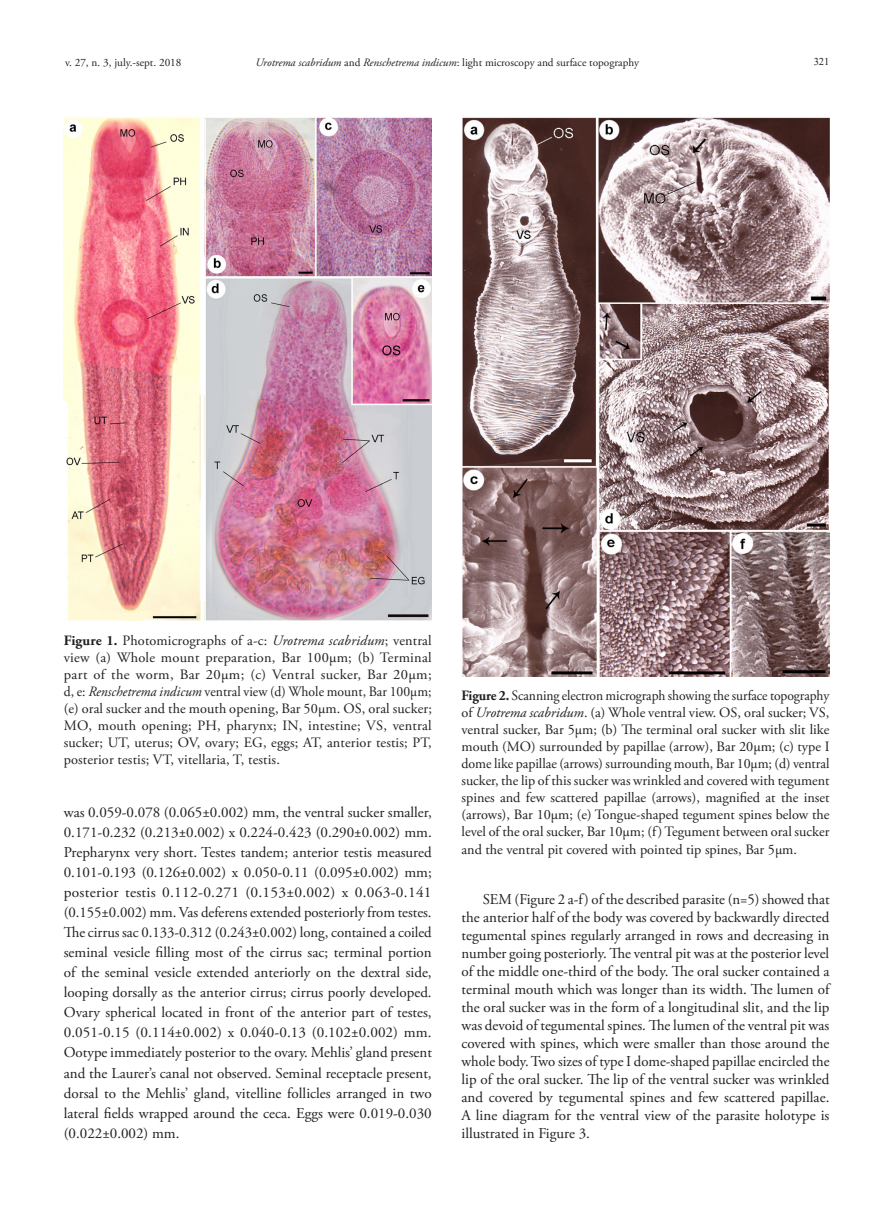
<style>
.page{position:relative;width:872px;height:1212px;background:#fff}
.page>*{position:absolute;margin:0;border:0;box-sizing:border-box;transform-origin:0 0}
.Paragraph{font:15px/20px "Adobe Garamond Pro";color:#231f20;text-align:justify}
.FigureCaption{font:14.25px/17.1px "Adobe Garamond Pro";letter-spacing:.005em;color:#231f20;text-align:justify;scale:.95 1}
.FigureCaption-2{font:14.25px/17.1px "Adobe Garamond Pro";letter-spacing:.005em;color:#231f20;text-align:justify}
.t1{font:11.25px "Adobe Garamond Pro";color:#231f20}
.s1{font-style:italic}
.s2{font-weight:700}
</style>
<div class="page">
<img style="left:64px;top:117px;width:368px;height:504px">
<img style="left:462px;top:117px;width:367px;height:559px">
<p class="t1" style="left:65px;top:56px;width:118px">v. 27, n. 3, july.-sept. 2018</p>
<p class="t1" style="left:255px;top:55px;width:385px"><span class="s1">Urotrema scabridum</span> and <span class="s1">Renschetrema indicum</span>: light microscopy and surface topography</p>
<p class="FigureCaption-2" style="left:64px;top:632px;width:369px"><span class="s2">Figure 1.</span> Photomicrographs of a-c: <span class="s1">Urotrema scabridum</span>; ventral view (a) Whole mount preparation, Bar 100µm; (b) Terminal part of the worm, Bar 20µm; (c) Ventral sucker, Bar 20µm; d, e: <span class="s1">Renschetrema indicum</span> ventral view (d) Whole mount, Bar 100µm; (e) oral sucker and the mouth opening, Bar 50µm. OS, oral sucker; MO, mouth opening; PH, pharynx; IN, intestine; VS, ventral sucker; UT, uterus; OV, ovary; EG, eggs; AT, anterior testis; PT, posterior testis; VT, vitellaria, T, testis.</p>
<p class="Paragraph" style="left:64px;top:803px;width:370px">was 0.059-0.078 (0.065±0.002) mm, the ventral sucker smaller, 0.171-0.232 (0.213±0.002) x 0.224-0.423 (0.290±0.002) mm.<br>Prepharynx very short. Testes tandem; anterior testis measured 0.101‑0.193 (0.126±0.002) x 0.050-0.11 (0.095±0.002) mm; posterior testis 0.112-0.271 (0.153±0.002) x 0.063-0.141 (0.155±0.002) mm. Vas deferens extended posteriorly from testes.<br>The cirrus sac 0.133-0.312 (0.243±0.002) long, contained a coiled seminal vesicle filling most of the cirrus sac; terminal portion of the seminal vesicle extended anteriorly on the dextral side, looping dorsally as the anterior cirrus; cirrus poorly developed.<br>Ovary spherical located in front of the anterior part of testes, 0.051-0.15 (0.114±0.002) x 0.040-0.13 (0.102±0.002) mm.<br>Ootype immediately posterior to the ovary. Mehlis’ gland present and the Laurer’s canal not observed. Seminal receptacle present, dorsal to the Mehlis’ gland, vitelline follicles arranged in two lateral fields wrapped around the ceca. Eggs were 0.019-0.030 (0.022±0.002) mm.</p>
<p class="FigureCaption" style="left:461px;top:687px;width:389px"><span class="s2">Figure 2.</span> Scanning electron micrograph showing the surface topography of <span class="s1">Urotrema scabridum</span>. (a) Whole ventral view. OS, oral sucker; VS, ventral sucker, Bar 5µm; (b) The terminal oral sucker with slit like mouth (MO) surrounded by papillae (arrow), Bar 20µm; (c) type I dome like papillae (arrows) surrounding mouth, Bar 10µm; (d) ventral sucker, the lip of this sucker was wrinkled and covered with tegument spines and few scattered papillae (arrows), magnified at the inset (arrows), Bar 10µm; (e) Tongue-shaped tegument spines below the level of the oral sucker, Bar 10µm; (f) Tegument between oral sucker and the ventral pit covered with pointed tip spines, Bar 5µm.</p>
<p class="Paragraph" style="left:461px;top:890px;width:370px;line-height:18px;text-indent:21px">SEM (Figure 2 a-f) of the described parasite (n=5) showed that the anterior half of the body was covered by backwardly directed tegumental spines regularly arranged in rows and decreasing in number going posteriorly. The ventral pit was at the posterior level of the middle one-third of the body. The oral sucker contained a terminal mouth which was longer than its width. The lumen of the oral sucker was in the form of a longitudinal slit, and the lip was devoid of tegumental spines. The lumen of the ventral pit was covered with spines, which were smaller than those around the whole body. Two sizes of type I dome-shaped papillae encircled the lip of the oral sucker. The lip of the ventral sucker was wrinkled and covered by tegumental spines and few scattered papillae.<br>A line diagram for the ventral view of the parasite holotype is illustrated in Figure 3.</p>
</div>
